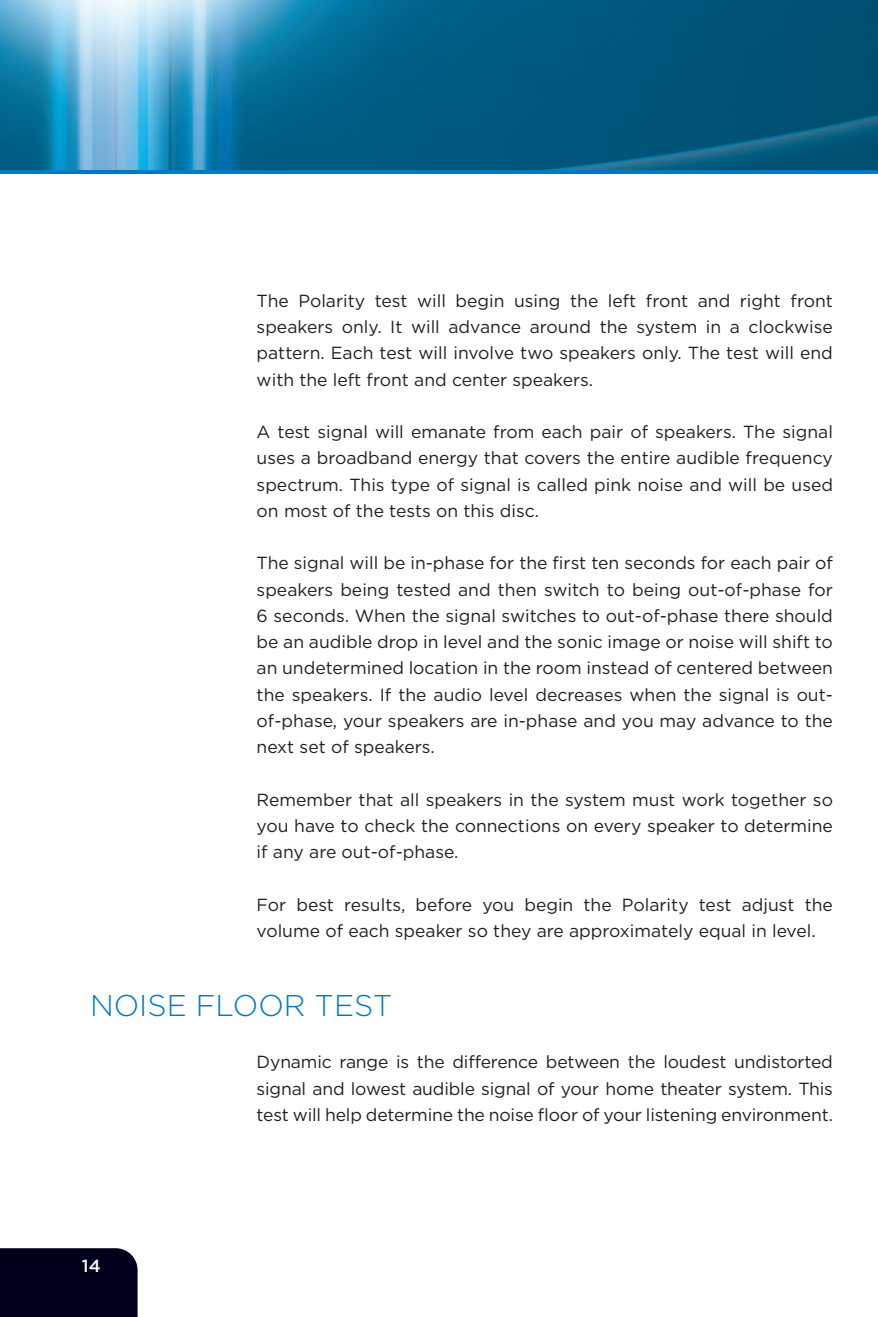
<style>
.page{position:relative;width:878px;height:1317px;background:#fff}
.page>*{position:absolute;margin:0;border:0;box-sizing:border-box;transform-origin:0 0}
.t1{font:300 30px "Gotham";color:#0079c2}
.t2{font:17.5px/26.2px "Gotham";color:#231f20;text-align:justify}
.t3{font:500 17.5px "Gotham";color:#fff}
</style>
<div class="page">
<img style="left:0;top:0;width:878px;height:170px">
<hr style="left:0;top:170px;width:878px;height:3px;background:#0079c2">
<div style="left:0;top:1248px;width:138px;height:68px;background:#00001c"></div>
<p class="t2" style="left:257px;top:287px;width:577px">The Polarity test will begin using the left front and right front speakers only. It will advance around the system in a clockwise pattern. Each test will involve two speakers only. The test will end with the left front and center speakers.</p>
<p class="t2" style="left:257px;top:418px;width:578px">A test signal will emanate from each pair of speakers. The signal uses a broadband energy that covers the entire audible frequency spectrum. This type of signal is called pink noise and will be used on most of the tests on this disc.</p>
<p class="t2" style="left:257px;top:549px;width:578px">The signal will be in-phase for the first ten seconds for each pair of speakers being tested and then switch to being out-of-phase for 6 seconds. When the signal switches to out-of-phase there should be an audible drop in level and the sonic image or noise will shift to an undetermined location in the room instead of centered between the speakers. If the audio level decreases when the signal is out&shy;of-phase, your speakers are in-phase and you may advance to the next set of speakers.</p>
<p class="t2" style="left:257px;top:786px;width:578px">Remember that all speakers in the system must work together so you have to check the connections on every speaker to determine if any are out-of-phase.</p>
<p class="t2" style="left:257px;top:891px;width:577px">For best results, before you begin the Polarity test adjust the volume of each speaker so they are approximately equal in level.</p>
<h1 class="t1" style="left:90px;top:988px;width:283px">NOISE FLOOR TEST</h1>
<p class="t3" style="left:82px;top:1255px;width:20px">14</p>
<p class="t2" style="left:257px;top:1048px;width:578px">Dynamic range is the difference between the loudest undistorted signal and lowest audible signal of your home theater system. This test will help determine the noise floor of your listening environment.</p>
</div>
